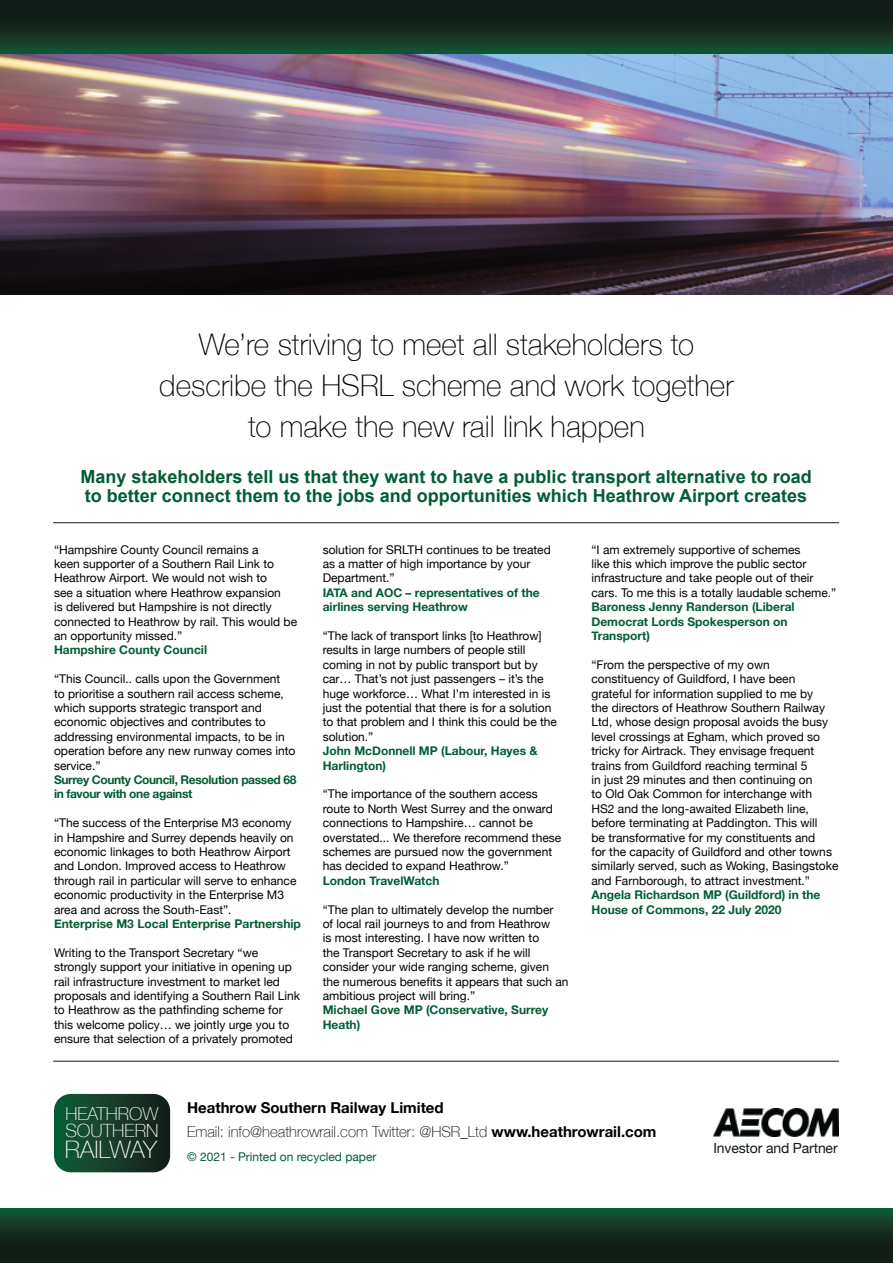
<style>
.page{position:relative;width:893px;height:1263px;background:#fff}
.page>*{position:absolute;margin:0;border:0;box-sizing:border-box;transform-origin:0 0}
.t1{font:100 29.7px/40.5px "Helvetica Neue";color:#000;text-align:center}
.t2{font:100 24.15px "Helvetica Neue";letter-spacing:-.01em;color:#fff}
.t3{font:100 18.3px "Helvetica Neue";color:#fff}
.t4{font:700 18px/19.5px "Arial";color:#005d35}
.t5{font:100 17.85px "Helvetica Neue";color:#fff}
.t6{font:700 15px/24.2px "Helvetica Neue";color:#000}
.t7{font:13.95px "Helvetica Neue";letter-spacing:-.01em;color:#101b15}
.t8{font:12px/14.4px "Helvetica Neue";color:#000}
.t9{font:700 12px/14.4px "Helvetica Neue";color:#005d35}
.t10{font:700 12px/14.4px "Helvetica Neue";letter-spacing:-.03em;color:#005d35}
.t11{font:12px "Helvetica Neue";color:#005d35}
.s1{font-weight:100}
</style>
<div class="page">
<div style="left:0;top:0;width:893px;height:54px;background:linear-gradient(to bottom,#110f10,#164b30)"></div>
<div style="left:0;top:1209px;width:893px;height:54px;background:linear-gradient(to bottom,#164d32,#121112)"></div>
<hr style="left:53px;top:1061px;width:786px;height:1px;background:#101b15">
<hr style="left:53px;top:522px;width:786px;height:1px;background:#101b15">
<svg style="left:54px;top:1094px;width:116px;height:78px;background:#1a422e"></svg>
<img style="left:713px;top:1108px;width:126px;height:29px">
<img style="left:0;top:54px;width:893px;height:240px">
<h1 class="t1" style="left:159px;top:323px;width:576px">We’re striving to meet all stakeholders to describe the HSRL scheme and work together to make the new rail link happen</h1>
<h3 class="t4" style="left:80px;top:467px;width:733px">Many stakeholders tell us that they want to have a public transport alternative to road to better connect them to the jobs and opportunities which Heathrow Airport creates</h3>
<p class="t8" style="left:54px;top:543px;width:245px">“Hampshire County Council remains a<br>keen supporter of a Southern Rail Link to Heathrow Airport. We would not wish to<br>see a situation where Heathrow expansion<br>is delivered but Hampshire is not directly connected to Heathrow by rail. This would be an opportunity missed.”</p>
<p class="t9" style="left:54px;top:643px;width:155px">Hampshire County Council</p>
<p class="t8" style="left:54px;top:672px;width:243px">“This Council.. calls upon the Government<br>to prioritise a southern rail access scheme, which supports strategic transport and economic objectives and contributes to addressing environmental impacts, to be in operation before any new runway comes into service.”</p>
<p class="t10" style="left:54px;top:773px;width:244px">Surrey County Council, Resolution passed 68 in favour with one against</p>
<p class="t8" style="left:54px;top:816px;width:244px">“The success of the Enterprise M3 economy in Hampshire and Surrey depends heavily on economic linkages to both Heathrow Airport and London. Improved access to Heathrow through rail in particular will serve to enhance economic productivity in the Enterprise M3 area and across the South-East”.</p>
<p class="t9" style="left:54px;top:917px;width:248px">Enterprise M3 Local Enterprise Partnership</p>
<p class="t8" style="left:54px;top:946px;width:248px">Writing to the Transport Secretary “we strongly support your initiative in opening up rail infrastructure investment to market led proposals and identifying a Southern Rail Link to Heathrow as the pathfinding scheme for this welcome policy… we jointly urge you to ensure that selection of a privately promoted</p>
<p class="t8" style="left:323px;top:543px;width:230px">solution for SRLTH continues to be treated as a matter of high importance by your<br>Department.”</p>
<p class="t9" style="left:323px;top:586px;width:218px">IATA and AOC – representatives of the airlines serving Heathrow</p>
<p class="t8" style="left:323px;top:629px;width:236px">“The lack of transport links [to Heathrow] results in large numbers of people still coming in not by public transport but by car… That’s not just passengers – it’s the huge workforce… What I’m interested in is just the potential that there is for a solution to that problem and I think this could be the solution.”</p>
<p class="t9" style="left:323px;top:744px;width:216px">John McDonnell MP (Labour, Hayes &amp;<br>Harlington)</p>
<p class="t8" style="left:323px;top:788px;width:240px">“The importance of the southern access route to North West Surrey and the onward connections to Hampshire… cannot be overstated... We therefore recommend these schemes are pursued now the government has decided to expand Heathrow.”</p>
<p class="t9" style="left:323px;top:874px;width:118px">London TravelWatch</p>
<p class="t8" style="left:323px;top:903px;width:247px">“The plan to ultimately develop the number<br>of local rail journeys to and from Heathrow<br>is most interesting. I have now written to<br>the Transport Secretary to ask if he will consider your wide ranging scheme, given the numerous benefits it appears that such an ambitious project will bring.”</p>
<p class="t9" style="left:323px;top:1003px;width:227px">Michael Gove MP (Conservative, Surrey<br>Heath)</p>
<p class="t8" style="left:591px;top:543px;width:246px">“I am extremely supportive of schemes<br>like this which improve the public sector infrastructure and take people out of their cars. To me this is a totally laudable scheme.”</p>
<p class="t9" style="left:591px;top:600px;width:205px">Baroness Jenny Randerson (Liberal<br>Democrat Lords Spokesperson on<br>Transport)</p>
<p class="t8" style="left:591px;top:658px;width:248px">“From the perspective of my own constituency of Guildford, I have been grateful for information supplied to me by<br>the directors of Heathrow Southern Railway Ltd, whose design proposal avoids the busy level crossings at Egham, which proved so tricky for Airtrack. They envisage frequent trains from Guildford reaching terminal 5<br>in just 29 minutes and then continuing on<br>to Old Oak Common for interchange with<br>HS2 and the long-awaited Elizabeth line, before terminating at Paddington. This will<br>be transformative for my constituents and<br>for the capacity of Guildford and other towns similarly served, such as Woking, Basingstoke and Farnborough, to attract investment.”</p>
<p class="t9" style="left:591px;top:888px;width:230px">Angela Richardson MP (Guildford) in the<br>House of Commons, 22 July 2020</p>
<p class="t6" style="left:187px;top:1095px;width:471px">Heathrow Southern Railway Limited<br><span class="s1">Email: info@heathrowrail.com Twitter: @HSR_Ltd</span> www.heathrowrail.com</p>
<p class="t11" style="left:187px;top:1148px;width:191px">© 2021 - Printed on recycled paper</p>
<h3 class="t5" style="left:65px;top:1100px;width:94px">HEATHROW</h3>
<h3 class="t3" style="left:65px;top:1117px;width:95px">SOUTHERN</h3>
<h2 class="t2" style="left:65px;top:1130px;width:93px">RAILWAY</h2>
<p class="t7" style="left:713px;top:1138px;width:126px">Investor and Partner</p>
</div>
